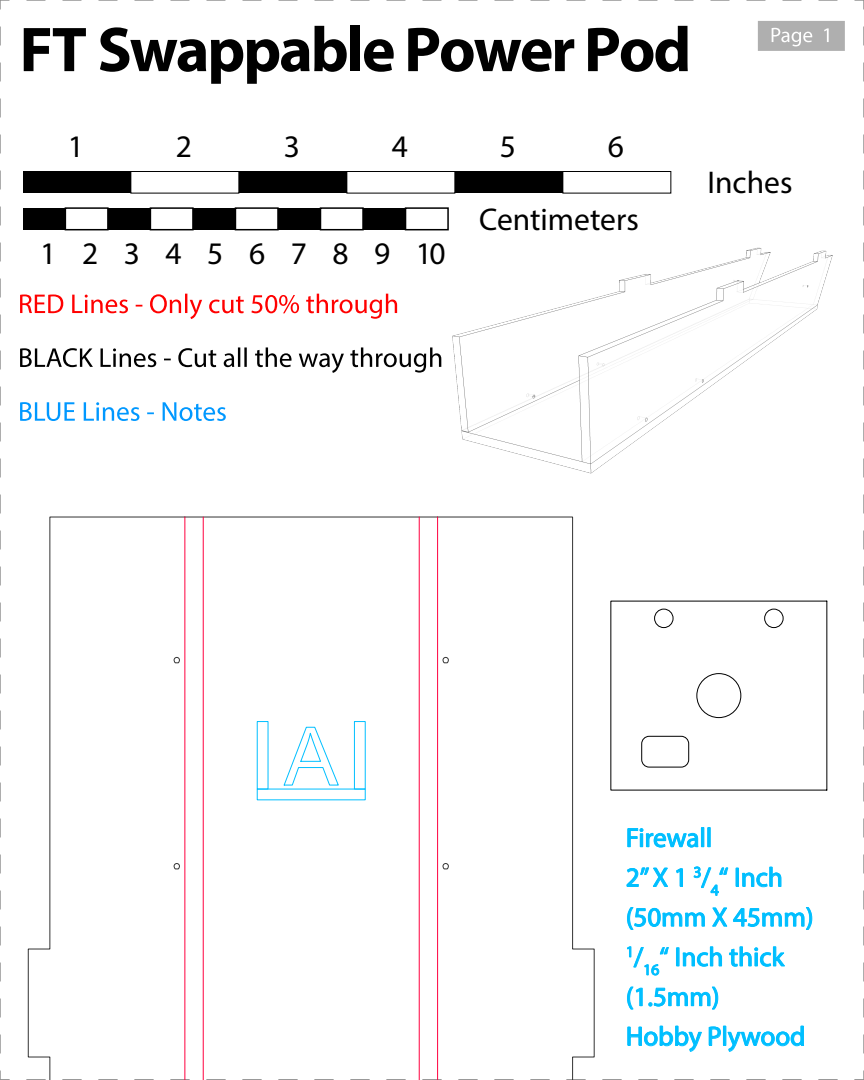
<style>
.page{position:relative;width:864px;height:1080px;background:#fff}
.page>*{position:absolute;margin:0;border:0;box-sizing:border-box;transform-origin:0 0}
.t1{font:700 63.9px "Myriad Pro";letter-spacing:-.035em;color:#000}
.t2{font:31.5px "Myriad Pro";color:#000}
.t3{font:27px/39.8px "Myriad Pro";color:#00bfff}
</style>
<div class="page">
<svg style="left:0;top:26px;width:1px;height:1027px"></svg>
<svg style="left:0;top:0;width:10px;height:10px"></svg>
<svg style="left:27px;top:0;width:811px;height:1px"></svg>
<svg style="left:854px;top:0;width:10px;height:10px"></svg>
<svg style="left:863px;top:27px;width:1px;height:1027px"></svg>
<svg style="left:0;top:1070px;width:10px;height:10px"></svg>
<svg style="left:26px;top:1079px;width:812px;height:1px"></svg>
<svg style="left:854px;top:1070px;width:10px;height:10px"></svg>
<svg style="left:758px;top:21px;width:87px;height:30px;background:#b6b6b6"></svg>
<svg style="left:28px;top:516px;width:158px;height:564px"></svg>
<hr style="left:185px;top:517px;width:253px;height:1px;background:#333">
<svg style="left:438px;top:553px;width:157px;height:527px"></svg>
<svg style="left:442px;top:863px;width:7px;height:7px"></svg>
<svg style="left:173px;top:863px;width:7px;height:7px"></svg>
<svg style="left:442px;top:657px;width:7px;height:7px"></svg>
<svg style="left:173px;top:657px;width:7px;height:7px"></svg>
<svg style="left:610px;top:600px;width:218px;height:191px"></svg>
<hr style="left:203px;top:517px;width:1px;height:563px;background:#ff003f">
<hr style="left:184px;top:517px;width:1px;height:563px;background:#ff003f">
<hr style="left:419px;top:517px;width:1px;height:563px;background:#ff003f">
<hr style="left:437px;top:517px;width:1px;height:563px;background:#ff003f">
<svg style="left:628px;top:828px;width:70px;height:19px"></svg>
<div style="left:701px;top:827px;width:3px;height:20px;border:1px solid #00bfff"></div>
<svg style="left:627px;top:868px;width:41px;height:19px"></svg>
<svg style="left:676px;top:869px;width:7px;height:18px"></svg>
<svg style="left:694px;top:867px;width:34px;height:29px"></svg>
<div style="left:736px;top:868px;width:3px;height:19px;border:1px solid #00bfff"></div>
<svg style="left:742px;top:867px;width:39px;height:21px"></svg>
<svg style="left:627px;top:907px;width:78px;height:23px"></svg>
<svg style="left:712px;top:908px;width:15px;height:19px"></svg>
<svg style="left:733px;top:907px;width:79px;height:23px"></svg>
<svg style="left:627px;top:946px;width:42px;height:30px"></svg>
<svg style="left:677px;top:946px;width:45px;height:21px"></svg>
<svg style="left:729px;top:946px;width:56px;height:21px"></svg>
<svg style="left:627px;top:986px;width:16px;height:23px"></svg>
<svg style="left:649px;top:987px;width:69px;height:23px"></svg>
<svg style="left:628px;top:1026px;width:74px;height:26px"></svg>
<svg style="left:709px;top:1027px;width:12px;height:19px"></svg>
<div style="left:723px;top:1026px;width:3px;height:20px;border:1px solid #00bfff"></div>
<svg style="left:728px;top:1026px;width:76px;height:26px"></svg>
<svg style="left:20px;top:294px;width:377px;height:25px"></svg>
<svg style="left:20px;top:347px;width:394px;height:26px"></svg>
<svg style="left:20px;top:402px;width:206px;height:19px"></svg>
<div style="left:354px;top:721px;width:12px;height:68px;border:1px solid #00bfff"></div>
<svg style="left:284px;top:727px;width:55px;height:59px"></svg>
<img style="left:414px;top:192px;width:450px;height:361px">
<div style="left:23px;top:172px;width:108px;height:21px;background:#000"></div>
<div style="left:23px;top:208px;width:42px;height:22px;background:#000"></div>
<div style="left:65px;top:207px;width:44px;height:23px;border:2px solid #000"></div>
<div style="left:108px;top:208px;width:42px;height:22px;background:#000"></div>
<div style="left:150px;top:207px;width:44px;height:23px;border:2px solid #000"></div>
<div style="left:193px;top:208px;width:42px;height:22px;background:#000"></div>
<div style="left:235px;top:207px;width:44px;height:23px;border:2px solid #000"></div>
<div style="left:278px;top:208px;width:42px;height:22px;background:#000"></div>
<div style="left:320px;top:207px;width:44px;height:23px;border:2px solid #000"></div>
<div style="left:363px;top:208px;width:43px;height:22px;background:#000"></div>
<div style="left:405px;top:207px;width:44px;height:23px;border:2px solid #000"></div>
<div style="left:130px;top:171px;width:109px;height:22px;border:1px solid #000"></div>
<div style="left:239px;top:172px;width:108px;height:21px;background:#000"></div>
<div style="left:346px;top:171px;width:109px;height:22px;border:1px solid #000"></div>
<div style="left:562px;top:171px;width:109px;height:22px;border:1px solid #000"></div>
<div style="left:455px;top:172px;width:108px;height:21px;background:#000"></div>
<h1 class="t1" style="left:20px;top:8px;width:673px">FT Swappable Power Pod</h1>
<p class="t2" style="left:68px;top:127px;width:18px">1</p>
<p class="t2" style="left:176px;top:127px;width:18px">2</p>
<p class="t2" style="left:284px;top:127px;width:18px">3</p>
<p class="t2" style="left:392px;top:127px;width:18px">4</p>
<p class="t2" style="left:500px;top:127px;width:18px">5</p>
<p class="t2" style="left:608px;top:127px;width:18px">6</p>
<p class="t2" style="left:40px;top:234px;width:407px">1 2 3 4 5 6 7 8 9 10</p>
<p class="t2" style="left:479px;top:200px;width:161px">Centimeters</p>
<p class="t2" style="left:707px;top:163px;width:87px">Inches</p>
<p class="t3" style="left:626px;top:817px;width:189px">Firewall<br>2” X 1 <sup>3</sup>/<sub>4</sub>“ Inch (50mm X 45mm)<br><sup>1</sup>/<sub>16</sub>“ Inch thick (1.5mm)<br>Hobby Plywood</p>
</div>
